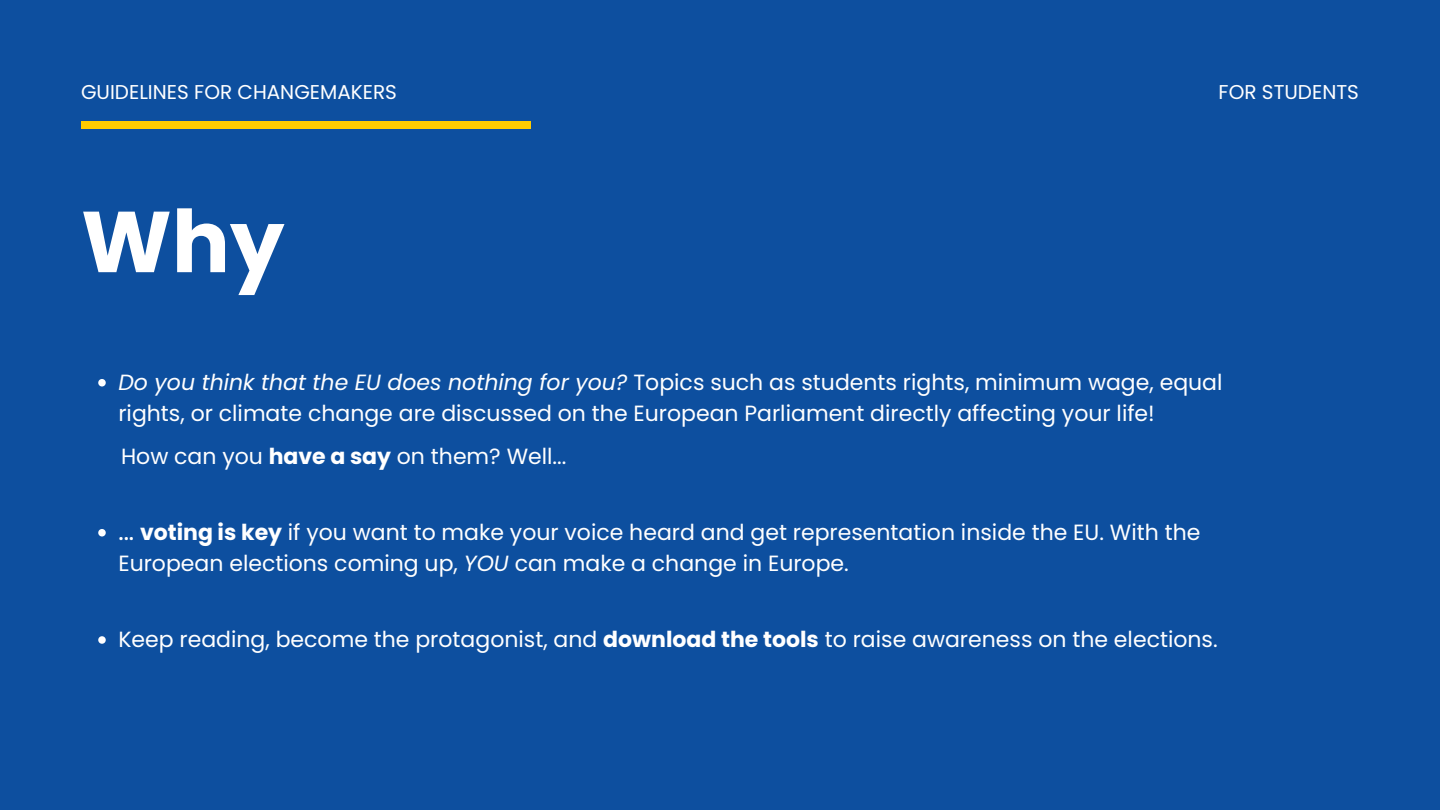
<style>
.page{position:relative;width:1440px;height:810px;background:#0d4f9f}
.page>*{position:absolute;margin:0;border:0;box-sizing:border-box;transform-origin:0 0}
.t1{font:700 86.3px "Poppins";color:#fff}
.t2{font:22px/30.8px "Poppins";color:#fff}
.t3{font:20px "Poppins";color:#fff}
.s1{font-style:italic}
.s2{font-weight:700}
.s3{font-weight:500}
</style>
<div class="page">
<svg style="left:98px;top:379px;width:8px;height:7px"></svg>
<svg style="left:98px;top:529px;width:8px;height:7px"></svg>
<svg style="left:98px;top:636px;width:8px;height:8px"></svg>
<div style="left:81px;top:121px;width:449px;height:8px;background:#fc0"></div>
<p class="t3" style="left:81px;top:78px;width:317px">GUIDELINES FOR CHANGEMAKERS</p>
<p class="t3" style="left:1219px;top:78px;width:142px">FOR STUDENTS</p>
<p class="t1" style="left:81px;top:182px;width:205px">Why</p>
<h2 class="t2" style="left:118px;top:367px;width:1106px"><span class="s1">Do you think that the EU does nothing for you?</span> Topics such as students rights, minimum wage, equal rights, or climate change are discussed on the European Parliament directly affecting your life!</h2>
<h2 class="t2" style="left:121px;top:441px;width:447px">How can you <span class="s2">have a say</span> on them? Well...</h2>
<h1 class="t2" style="left:118px;top:517px;width:1084px"><span class="s3">...</span> <span class="s2">voting is key</span> if you want to make your voice heard and get representation inside the EU. With the<br>European elections coming up, <span class="s1">YOU</span> can make a change in Europe.</h1>
<p class="t2" style="left:118px;top:624px;width:1101px">Keep reading, become the protagonist, and <span class="s2">download the tools</span> to raise awareness on the elections.</p>
</div>
